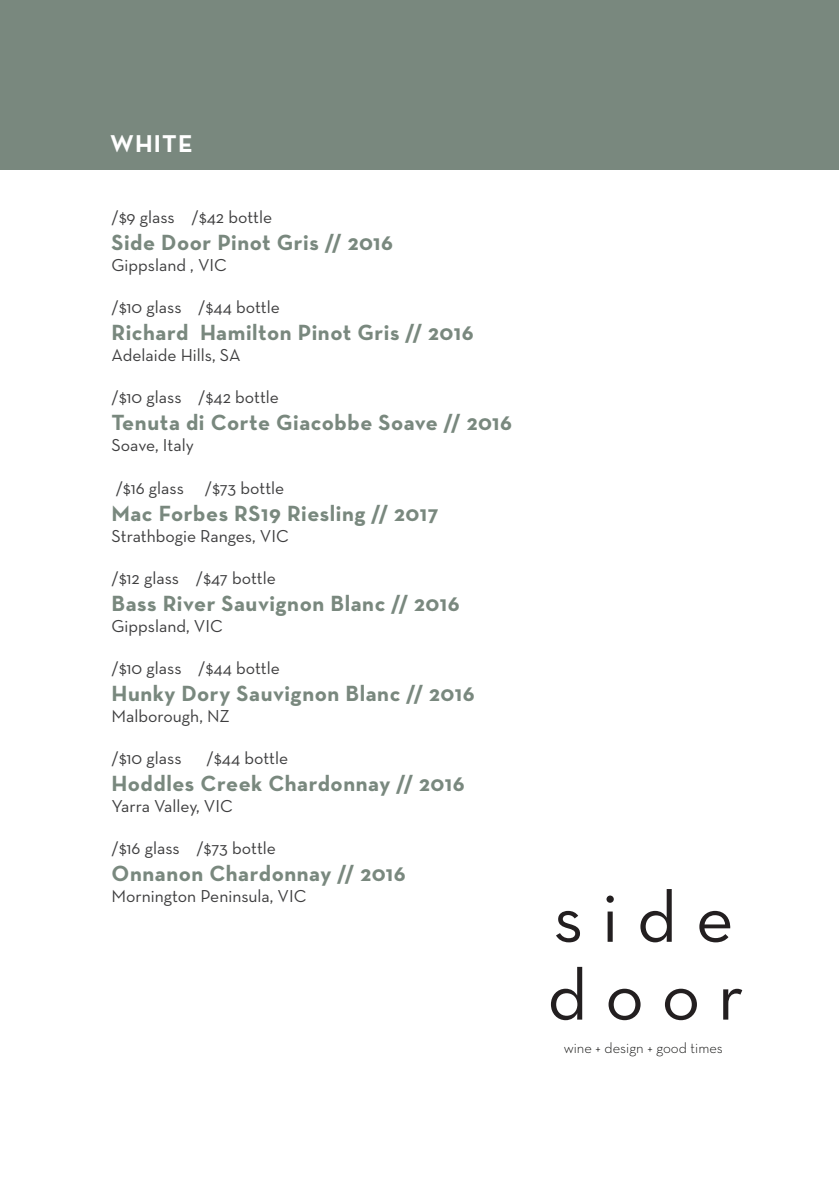
<style>
.page{position:relative;width:840px;height:1191px;background:#fff}
.page>*{position:absolute;margin:0;border:0;box-sizing:border-box;transform-origin:0 0}
.t1{font:73px/77.8px "Neutra Text";color:#231f20}
.t2{font:700 24.8px "Neutra Text";letter-spacing:.05em;color:#fff}
.t3{font:700 22.4px "Neutra Text";letter-spacing:.025em;color:#79887e}
.t4{font:17.6px "Neutra Text";color:#3e3e3f}
.t5{font:300 14.8px "Neutra Text";color:#050504}
</style>
<div class="page">
<div style="left:0;top:1px;width:838px;height:169px;background:#79887e"></div>
<h2 class="t2" style="left:110px;top:128px;width:84px">WHITE</h2>
<p class="t4" style="left:111px;top:206px;width:162px">/$9 glass /$42 bottle</p>
<p class="t3" style="left:111px;top:228px;width:283px">Side Door Pinot Gris // 2016</p>
<p class="t4" style="left:111px;top:254px;width:117px">Gippsland , VIC</p>
<p class="t4" style="left:111px;top:297px;width:170px">/$10 glass /$44 bottle</p>
<p class="t3" style="left:111px;top:318px;width:363px">Richard Hamilton Pinot Gris // 2016</p>
<p class="t4" style="left:111px;top:344px;width:130px">Adelaide Hills, SA</p>
<p class="t4" style="left:111px;top:387px;width:169px">/$10 glass /$42 bottle</p>
<p class="t3" style="left:111px;top:409px;width:402px">Tenuta di Corte Giacobbe Soave // 2016</p>
<p class="t4" style="left:111px;top:435px;width:84px">Soave, Italy</p>
<p class="t4" style="left:116px;top:477px;width:170px">/$16 glass /$73 bottle</p>
<p class="t3" style="left:111px;top:499px;width:328px">Mac Forbes RS19 Riesling // 2017</p>
<p class="t4" style="left:111px;top:525px;width:179px">Strathbogie Ranges, VIC</p>
<p class="t4" style="left:111px;top:567px;width:166px">/$12 glass /$47 bottle</p>
<p class="t3" style="left:111px;top:589px;width:349px">Bass River Sauvignon Blanc // 2016</p>
<p class="t4" style="left:111px;top:615px;width:113px">Gippsland, VIC</p>
<p class="t4" style="left:111px;top:657px;width:170px">/$10 glass /$44 bottle</p>
<p class="t3" style="left:111px;top:679px;width:364px">Hunky Dory Sauvignon Blanc // 2016</p>
<p class="t4" style="left:111px;top:705px;width:120px">Malborough, NZ</p>
<p class="t4" style="left:111px;top:747px;width:71px">/$10 glass</p>
<p class="t4" style="left:206px;top:747px;width:83px">/$44 bottle</p>
<p class="t3" style="left:111px;top:769px;width:354px">Hoddles Creek Chardonnay // 2016</p>
<p class="t4" style="left:111px;top:795px;width:123px">Yarra Valley, VIC</p>
<p class="t4" style="left:111px;top:837px;width:166px">/$16 glass /$73 bottle</p>
<p class="t3" style="left:111px;top:859px;width:295px">Onnanon Chardonnay // 2016</p>
<p class="t4" style="left:111px;top:885px;width:196px">Mornington Peninsula, VIC</p>
<h1 class="t1" style="left:547px;top:876px;width:198px">s i d e d o o r</h1>
<p class="t5" style="left:563px;top:1039px;width:161px">wine + design + good times</p>
</div>
